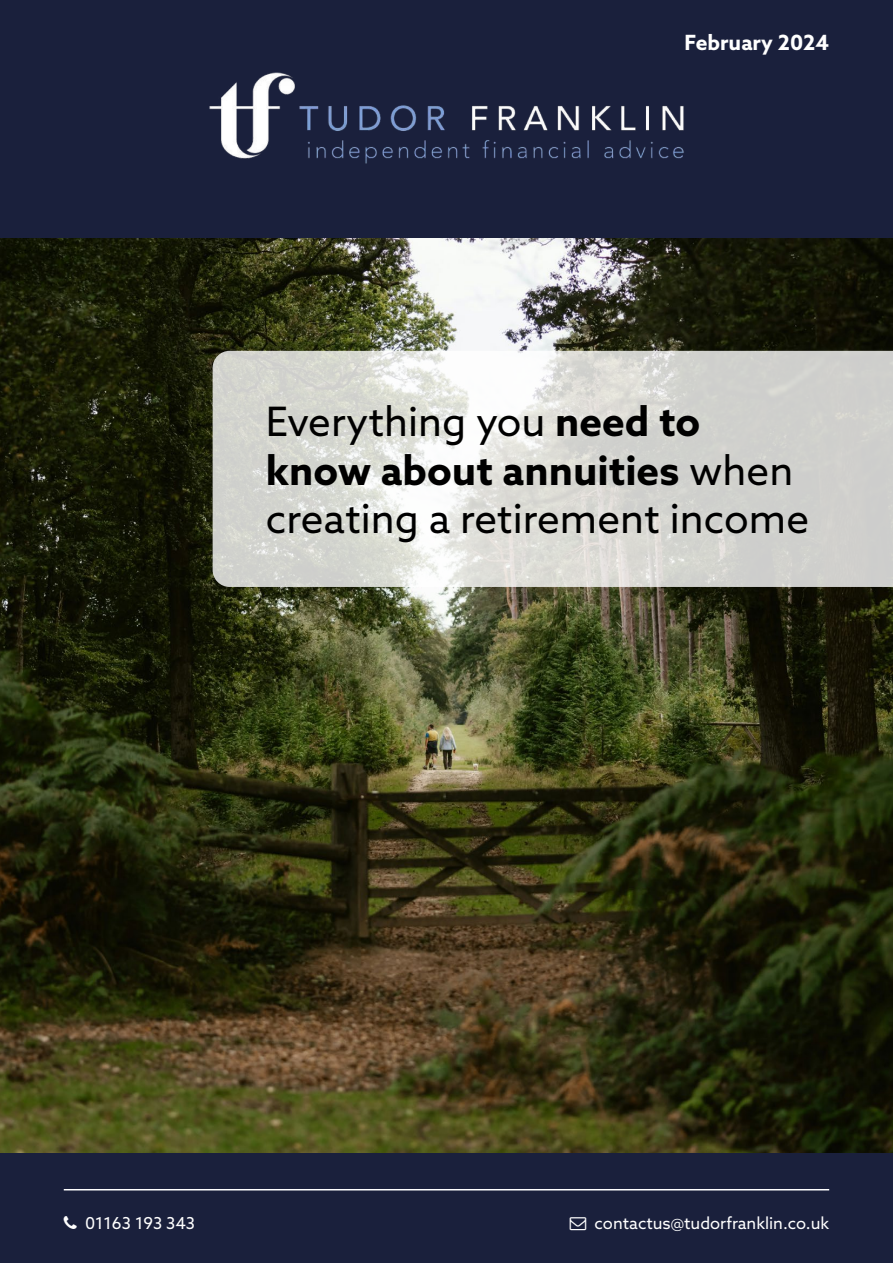
<style>
.page{position:relative;width:893px;height:1263px;background:#fff}
.page>*{position:absolute;margin:0;border:0;box-sizing:border-box;transform-origin:0 0}
.t1{font:40.5px/48.6px "Azo Sans";color:#000}
.t2{font:700 21px "Azo Sans";color:#fff}
.t3{font:16.5px "Azo Sans";color:#fff}
.s1{font-weight:700}
</style>
<div class="page">
<div style="left:0;top:0;width:893px;height:234px;background:#1a203c"></div>
<img style="left:0;top:238px;width:893px;height:915px">
<div style="left:0;top:1153px;width:893px;height:110px;background:#1a203c"></div>
<svg style="left:213px;top:351px;width:680px;height:236px;background:#d9d9d5"></svg>
<hr style="left:64px;top:1189px;width:765px;height:1px;background:#fff">
<div style="left:0;top:232px;width:893px;height:6px;background:#1a203c"></div>
<img style="left:209px;top:72px;width:475px;height:92px">
<p class="t2" style="left:684px;top:29px;width:146px">February 2024</p>
<p class="t1" style="left:266px;top:397px;width:545px">Everything you <span class="s1">need to know about annuities</span> when creating a retirement income</p>
<p class="t3" style="left:85px;top:1212px;width:112px">01163 193 343</p>
<p class="t3" style="left:595px;top:1212px;width:236px">contactus@tudorfranklin.co.uk</p>
</div>
